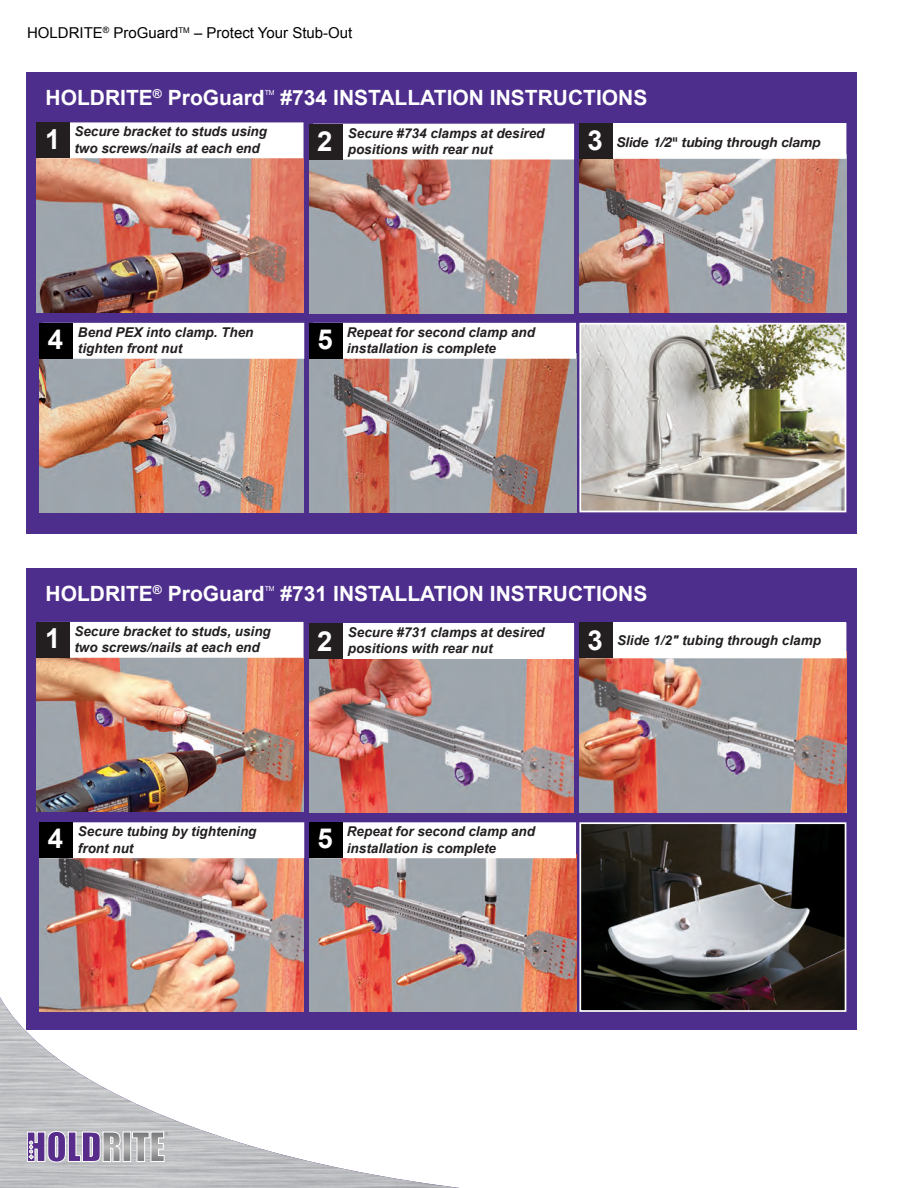
<style>
.page{position:relative;width:918px;height:1188px;background:#fff}
.page>*{position:absolute;margin:0;border:0;box-sizing:border-box;transform-origin:0 0}
.t1{font:700 27.6px "Arial";color:#fff}
.t2{font:700 21px "Arial";color:#fff}
.t3{font:15px "Arial";color:#000001}
.t4{font:italic 700 13.5px/16.2px "Arial";color:#231f20}
.t5{font:italic 700 13.5px "Helvetica Neue";color:#231f20}
.t6{font:800 10.5px "Franklin Gothic";color:#939598}
.t7{font:7.05px "Arial";color:#fff}
.s1{font-family:"Helvetica"}
</style>
<div class="page">
<img style="left:0;top:997px;width:460px;height:191px">
<div style="left:27px;top:568px;width:830px;height:462px;background:#4e2e8d"></div>
<div style="left:27px;top:72px;width:830px;height:462px;background:#4e2e8d"></div>
<img style="left:309px;top:159px;width:265px;height:154px">
<div style="left:313px;top:124px;width:261px;height:35px;background:#fff"></div>
<div style="left:309px;top:124px;width:33px;height:36px;background:#231f20"></div>
<img style="left:309px;top:659px;width:265px;height:154px">
<div style="left:313px;top:623px;width:261px;height:36px;background:#fff"></div>
<div style="left:309px;top:623px;width:33px;height:36px;background:#231f20"></div>
<img style="left:579px;top:159px;width:267px;height:154px">
<div style="left:585px;top:123px;width:261px;height:36px;background:#fff;border:2px solid #fff"></div>
<div style="left:579px;top:123px;width:33px;height:36px;background:#231f20"></div>
<img style="left:579px;top:658px;width:267px;height:154px">
<div style="left:585px;top:623px;width:261px;height:35px;background:#fff"></div>
<div style="left:579px;top:623px;width:33px;height:35px;background:#231f20"></div>
<img style="left:37px;top:158px;width:267px;height:154px">
<img style="left:37px;top:658px;width:267px;height:154px">
<div style="left:41px;top:122px;width:263px;height:36px;background:#fff;border:2px solid #fff"></div>
<div style="left:41px;top:622px;width:263px;height:36px;background:#fff;border:2px solid #fff"></div>
<div style="left:37px;top:122px;width:33px;height:36px;background:#231f20"></div>
<div style="left:37px;top:622px;width:33px;height:36px;background:#231f20"></div>
<img style="left:309px;top:359px;width:267px;height:153px">
<img style="left:309px;top:858px;width:267px;height:154px">
<img style="left:39px;top:359px;width:265px;height:153px">
<img style="left:39px;top:858px;width:265px;height:154px">
<div style="left:43px;top:323px;width:261px;height:36px;background:#fff;border:2px solid #fff"></div>
<div style="left:43px;top:822px;width:261px;height:36px;background:#fff;border:2px solid #fff"></div>
<div style="left:39px;top:323px;width:33px;height:36px;background:#000001"></div>
<div style="left:39px;top:822px;width:33px;height:36px;background:#000001"></div>
<div style="left:313px;top:323px;width:263px;height:36px;background:#fff;border:2px solid #fff"></div>
<div style="left:313px;top:822px;width:263px;height:36px;background:#fff;border:2px solid #fff"></div>
<div style="left:309px;top:323px;width:33px;height:36px;background:#000001"></div>
<div style="left:309px;top:822px;width:33px;height:36px;background:#000001"></div>
<img style="left:582px;top:326px;width:261px;height:183px">
<div style="left:579px;top:323px;width:267px;height:189px;border:2px solid #fff"></div>
<img style="left:582px;top:825px;width:261px;height:184px">
<div style="left:579px;top:822px;width:267px;height:190px;border:2px solid #fff"></div>
<svg style="left:125px;top:1134px;width:4px;height:26px"></svg>
<div style="left:123px;top:1132px;width:8px;height:30px;border:1px solid #fff"></div>
<svg style="left:132px;top:1131px;width:33px;height:31px"></svg>
<svg style="left:27px;top:1131px;width:94px;height:32px;background:#9b88b2"></svg>
<p class="t3" style="left:27px;top:22px;width:327px">HOLDRITE<sup>®</sup> ProGuard<sup>TM</sup> – Protect Your Stub-Out</p>
<p class="t2" style="left:46px;top:84px;width:221px">HOLDRITE<sup>®</sup> ProGuard</p>
<p class="t7" style="left:265px;top:88px;width:12px">TM</p>
<p class="t2" style="left:281px;top:84px;width:368px">#734 INSTALLATION INSTRUCTIONS</p>
<p class="t1" style="left:317px;top:123px;width:17px">2</p>
<p class="t4" style="left:348px;top:125px;width:198px">Secure #734 clamps at desired positions with rear nut</p>
<p class="t4" style="left:74px;top:124px;width:194px">Secure bracket to studs using two screws/nails at each end</p>
<p class="t1" style="left:45px;top:121px;width:17px">1</p>
<p class="t1" style="left:588px;top:122px;width:17px">3</p>
<p class="t5" style="left:617px;top:132px;width:205px">Slide <span class="s1">1/2</span>" tubing through clamp</p>
<p class="t1" style="left:48px;top:320px;width:17px">4</p>
<p class="t4" style="left:78px;top:324px;width:177px">Bend PEX into clamp. Then tighten front nut</p>
<p class="t1" style="left:317px;top:320px;width:17px">5</p>
<p class="t4" style="left:347px;top:324px;width:190px">Repeat for second clamp and installation is complete</p>
<p class="t2" style="left:46px;top:580px;width:221px">HOLDRITE<sup>®</sup> ProGuard</p>
<p class="t7" style="left:265px;top:584px;width:12px">TM</p>
<p class="t2" style="left:281px;top:580px;width:368px">#731 INSTALLATION INSTRUCTIONS</p>
<p class="t1" style="left:45px;top:620px;width:17px">1</p>
<p class="t4" style="left:74px;top:623px;width:198px">Secure bracket to studs, using two screws/nails at each end</p>
<p class="t1" style="left:317px;top:622px;width:17px">2</p>
<p class="t4" style="left:348px;top:625px;width:198px">Secure #731 clamps at desired positions with rear nut</p>
<p class="t1" style="left:588px;top:622px;width:17px">3</p>
<p class="t4" style="left:617px;top:633px;width:205px">Slide 1/2" tubing through clamp</p>
<p class="t1" style="left:48px;top:820px;width:17px">4</p>
<p class="t4" style="left:78px;top:824px;width:180px">Secure tubing by tightening front nut</p>
<p class="t1" style="left:317px;top:820px;width:17px">5</p>
<p class="t4" style="left:347px;top:824px;width:190px">Repeat for second clamp and installation is complete</p>
<p class="t6" style="left:164px;top:1129px;width:6px">®</p>
</div>
